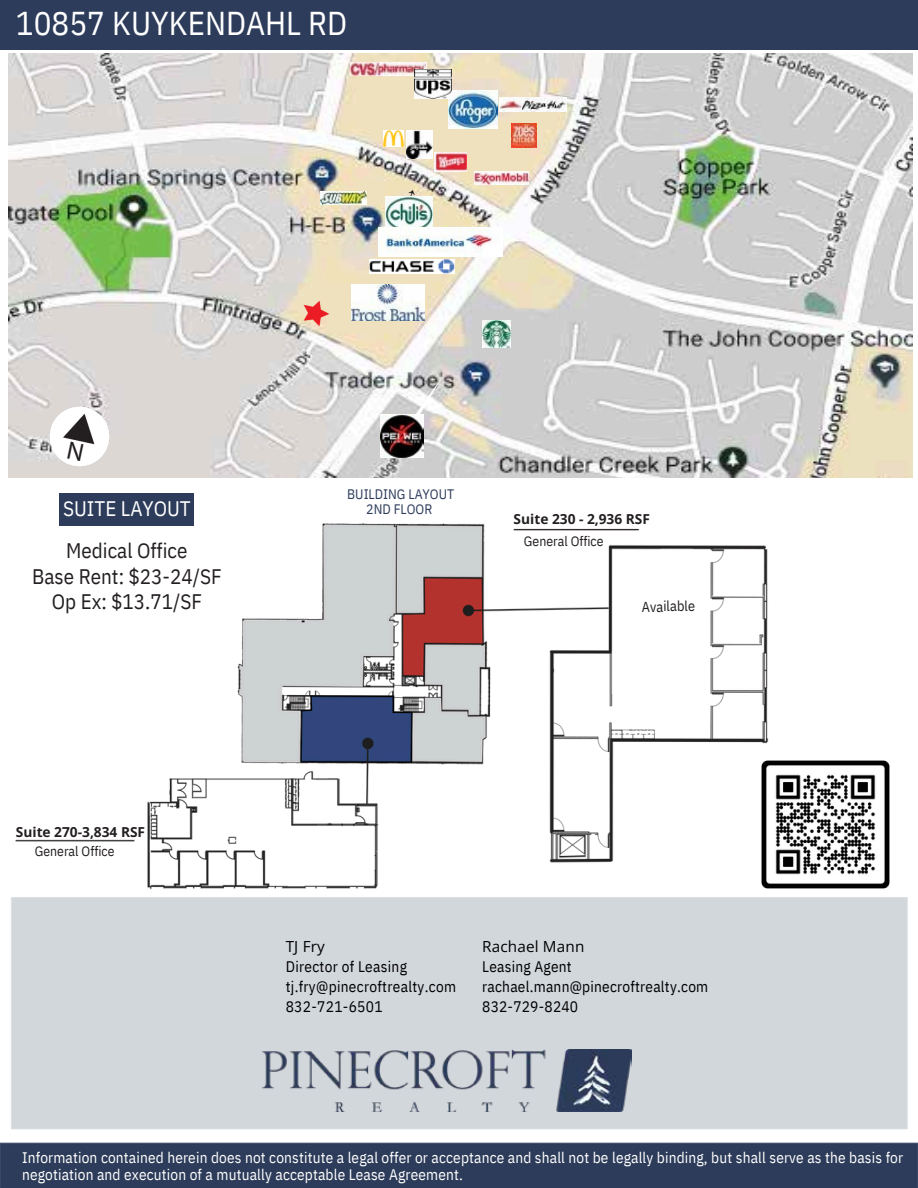
<style>
.page{position:relative;width:918px;height:1188px;background:#fff}
.page>*{position:absolute;margin:0;border:0;box-sizing:border-box;transform-origin:0 0}
.t1{font:33px "IBM Plex Sans Cond";color:#fff}
.t2{font:21px/41.7px "IBM Plex Sans Cond";color:#231f20}
.t3{font:15.3px/16.8px "IBM Plex Sans Cond";letter-spacing:.01em;color:#fff}
.t4{font:15.3px/20.2px "IBM Plex Sans Cond";letter-spacing:.015em;color:#000}
.t5{font:14.25px "IBM Plex Sans Cond";color:#231f20}
.t6{font:700 13.8px "Open Sans";color:#231f20}
.t7{font:13.8px "IBM Plex Sans Cond";color:#231f20}
.t8{font:13.8px "IBM Plex Sans Cond";color:#2d3c5b}
.s1{color:#fff}
.s2{font-family:"Open Sans"}
</style>
<div class="page">
<div style="left:0;top:0;width:918px;height:50px;background:#2d3c5b"></div>
<div style="left:59px;top:493px;width:135px;height:33px;background:#2d3c5b"></div>
<img style="left:0;top:523px;width:918px;height:665px">
<img style="left:8px;top:53px;width:905px;height:424px">
<img style="left:448px;top:90px;width:50px;height:39px">
<img style="left:399px;top:183px;width:24px;height:13px">
<img style="left:385px;top:196px;width:48px;height:31px">
<svg style="left:411px;top:376px;width:32px;height:47px"></svg>
<img style="left:381px;top:415px;width:43px;height:43px">
<img style="left:483px;top:320px;width:28px;height:27px">
<img style="left:434px;top:153px;width:33px;height:19px">
<img style="left:383px;top:130px;width:21px;height:17px">
<img style="left:370px;top:260px;width:84px;height:13px">
<img style="left:351px;top:285px;width:73px;height:36px">
<img style="left:407px;top:130px;width:26px;height:28px">
<img style="left:379px;top:227px;width:124px;height:29px">
<img style="left:320px;top:191px;width:46px;height:14px">
<img style="left:351px;top:63px;width:75px;height:12px">
<img style="left:415px;top:69px;width:37px;height:30px">
<img style="left:500px;top:97px;width:66px;height:15px">
<img style="left:512px;top:124px;width:24px;height:24px">
<img style="left:474px;top:172px;width:54px;height:12px">
<img style="left:42px;top:399px;width:75px;height:75px">
<img style="left:296px;top:293px;width:41px;height:41px">
<img style="left:263px;top:1050px;width:369px;height:62px">
<img style="left:755px;top:754px;width:142px;height:141px">
<svg style="left:67px;top:442px;width:17px;height:19px"></svg>
<h1 class="t1" style="left:16px;top:1px;width:333px">10857 KUYKENDAHL RD</h1>
<p class="t2" style="left:63px;top:488px;width:129px"><span class="s1">SUITE LAYOUT<br></span>Medical Office</p>
<p class="t2" style="left:32px;top:564px;width:191px;line-height:24.8px;text-align:center">Base Rent: $23-24/SF<br>Op Ex: $13.71/SF</p>
<p class="t6" style="left:16px;top:822px;width:131px">Suite 270-3,834 RSF</p>
<p class="t7" style="left:35px;top:842px;width:81px">General Office</p>
<p class="t8" style="left:347px;top:485px;width:109px">BUILDING LAYOUT</p>
<p class="t8" style="left:366px;top:500px;width:68px">2ND FLOOR</p>
<p class="t6" style="left:514px;top:510px;width:138px">Suite 230 - 2,936 RSF</p>
<p class="t7" style="left:524px;top:532px;width:81px">General Office</p>
<p class="t5" style="left:642px;top:597px;width:55px;rotate:-1deg">Available</p>
<p class="t4" style="left:286px;top:936px;width:172px"><span class="s2">TJ Fry<br></span>Director of Leasing tj.fry@pinecroftrealty.com<br>832-721-6501</p>
<p class="t4" style="left:482px;top:936px;width:228px"><span class="s2">Rachael Mann<br></span>Leasing Agent rachael.mann@pinecroftrealty.com<br>832-729-8240</p>
<p class="t3" style="left:22px;top:1149px;width:883px">Information contained herein does not constitute a legal offer or acceptance and shall not be legally binding, but shall serve as the basis for negotiation and execution of a mutually acceptable Lease Agreement.</p>
</div>
